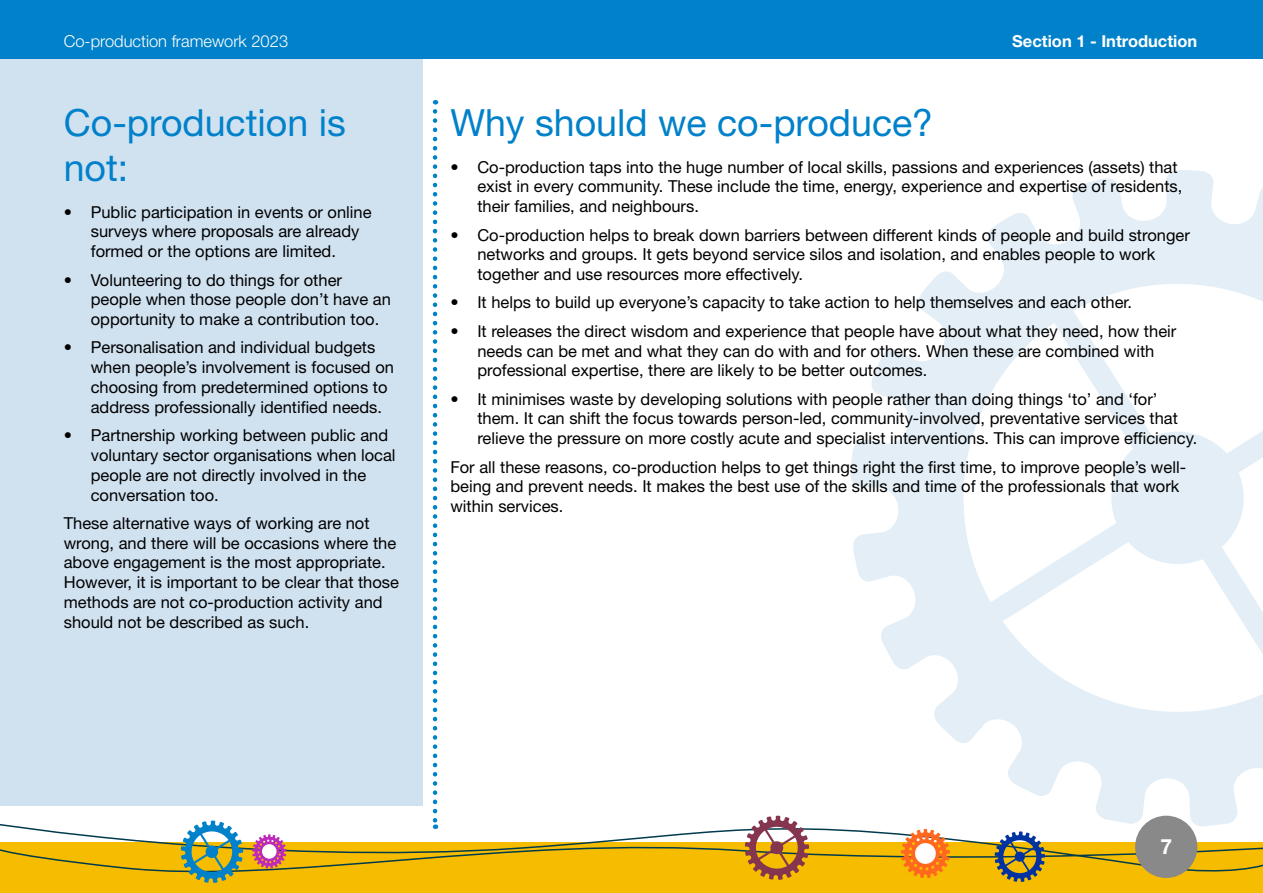
<style>
.page{position:relative;width:1263px;height:893px;background:#fff}
.page>*{position:absolute;margin:0;border:0;box-sizing:border-box;transform-origin:0 0}
.Sub_heading{font:37.5px/45px "Helvetica Neue";color:#0081c9}
.t1{font:700 21px "Helvetica Neue";color:#fff}
.Body{font:16.5px/19.8px "Helvetica Neue";color:#000}
.t2{font:300 16.5px "Helvetica Neue";color:#fff}
.t3{font:700 16.5px "Helvetica Neue";color:#fff}
</style>
<div class="page">
<div style="left:0;top:842px;width:1263px;height:51px;background:#f6bd00"></div>
<svg style="left:0;top:810px;width:1194px;height:23px"></svg>
<svg style="left:0;top:833px;width:1263px;height:45px"></svg>
<div style="left:1135px;top:816px;width:62px;height:62px;background:#8a8989;border-radius:50%"></div>
<svg style="left:745px;top:816px;width:64px;height:64px"></svg>
<svg style="left:181px;top:821px;width:62px;height:62px"></svg>
<svg style="left:252px;top:834px;width:34px;height:34px"></svg>
<div style="left:262px;top:844px;width:15px;height:15px;background:#fff;border-radius:50%"></div>
<svg style="left:994px;top:831px;width:51px;height:51px"></svg>
<svg style="left:901px;top:829px;width:49px;height:49px"></svg>
<div style="left:915px;top:843px;width:21px;height:21px;background:#fff;border-radius:50%"></div>
<div style="left:0;top:59px;width:422px;height:747px;background:#d0e1f0"></div>
<div style="left:0;top:0;width:1263px;height:59px;background:#0081c9"></div>
<svg style="left:850px;top:170px;width:413px;height:657px"></svg>
<svg style="left:433px;top:111px;width:4px;height:718px"></svg>
<p class="t2" style="left:64px;top:31px;width:226px">Co-production framework 2023</p>
<p class="Sub_heading" style="left:64px;top:99px;width:284px">Co-production is not:</p>
<p class="Body" style="left:91px;top:202px;width:282px;text-indent:-27px">• Public participation in events or online surveys where proposals are already formed or the options are limited.</p>
<p class="Body" style="left:91px;top:269px;width:302px;text-indent:-27px">• Volunteering to do things for other people when those people don’t have an opportunity to make a contribution too.</p>
<p class="Body" style="left:91px;top:337px;width:305px;text-indent:-27px">• Personalisation and individual budgets when people’s involvement is focused on choosing from predetermined options to address professionally identified needs.</p>
<p class="Body" style="left:91px;top:425px;width:306px;text-indent:-27px">• Partnership working between public and voluntary sector organisations when local people are not directly involved in the conversation too.</p>
<p class="Body" style="left:64px;top:513px;width:337px">These alternative ways of working are not wrong, and there will be occasions where the above engagement is the most appropriate.<br>However, it is important to be clear that those methods are not co-production activity and should not be described as such.</p>
<p class="t3" style="left:1012px;top:31px;width:187px">Section 1 - Introduction</p>
<p class="Sub_heading" style="left:450px;top:99px;width:484px">Why should we co-produce?</p>
<p class="Body" style="left:477px;top:157px;width:706px;text-indent:-27px">• Co-production taps into the huge number of local skills, passions and experiences (assets) that exist in every community. These include the time, energy, experience and expertise of residents, their families, and neighbours.</p>
<p class="Body" style="left:477px;top:224px;width:714px;text-indent:-27px">• Co-production helps to break down barriers between different kinds of people and build stronger networks and groups. It gets beyond service silos and isolation, and enables people to work together and use resources more effectively.</p>
<p class="Body" style="left:450px;top:292px;width:683px">• It helps to build up everyone’s capacity to take action to help themselves and each other.</p>
<p class="Body" style="left:477px;top:321px;width:700px;text-indent:-27px">• It releases the direct wisdom and experience that people have about what they need, how their needs can be met and what they can do with and for others. When these are combined with professional expertise, there are likely to be better outcomes.</p>
<p class="Body" style="left:477px;top:389px;width:722px;text-indent:-27px">• It minimises waste by developing solutions with people rather than doing things ‘to’ and ‘for’ them. It can shift the focus towards person-led, community-involved, preventative services that relieve the pressure on more costly acute and specialist interventions. This can improve efficiency.</p>
<p class="Body" style="left:450px;top:457px;width:737px">For all these reasons, co-production helps to get things right the first time, to improve people’s well&shy;being and prevent needs. It makes the best use of the skills and time of the professionals that work within services.</p>
<p class="t1" style="left:1160px;top:834px;width:13px">7</p>
</div>
